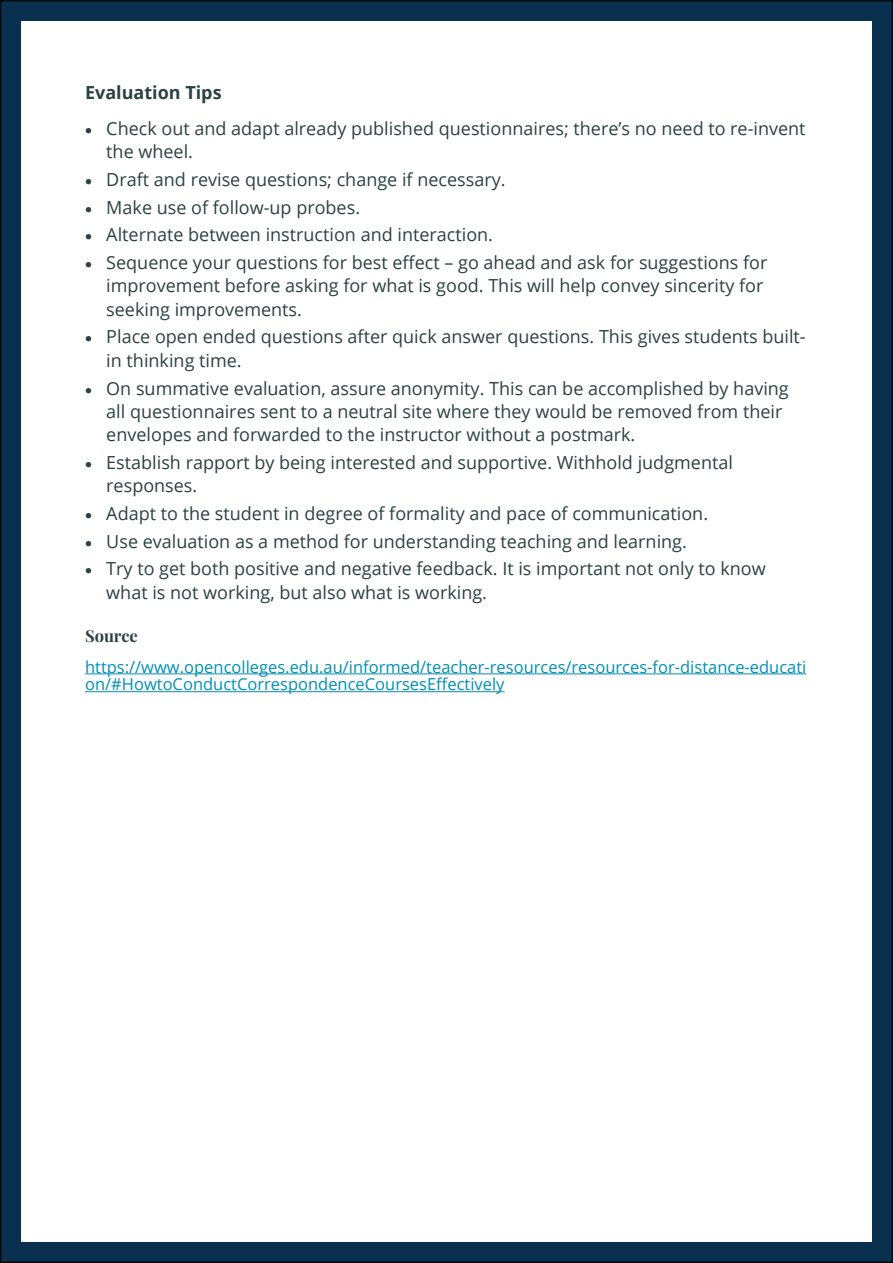
<style>
.page{position:relative;width:893px;height:1263px;background:#fff}
.page>*{position:absolute;margin:0;border:0;box-sizing:border-box;transform-origin:0 0}
.t1{font:18px/23.4px "Open Sans";color:#2b4144}
.t2{font:700 18px "Open Sans";color:#2b4144}
.t3{font:16.5px/17.9px "Open Sans";color:#008fb3}
.t4{font:700 16.5px "Playfair Display";color:#2b4144}
</style>
<div class="page">
<div style="left:1px;top:1px;width:891px;height:1261px;background:#0a3050"></div>
<svg style="left:892px;top:0;width:1px;height:1263px"></svg>
<div style="left:21px;top:21px;width:851px;height:1221px;background:#fff"></div>
<hr style="left:85px;top:673px;width:721px;height:1px;background:#008fb3">
<hr style="left:85px;top:691px;width:420px;height:1px;background:#008fb3">
<p class="t2" style="left:85px;top:80px;width:138px">Evaluation Tips</p>
<p class="t1" style="left:106px;top:116px;width:701px;text-indent:-21px">• Check out and adapt already published questionnaires; there’s no need to re-invent the wheel.</p>
<p class="t1" style="left:85px;top:167px;width:422px">• Draft and revise questions; change if necessary.</p>
<p class="t1" style="left:85px;top:195px;width:277px">• Make use of follow-up probes.</p>
<p class="t1" style="left:85px;top:223px;width:409px">• Alternate between instruction and interaction.</p>
<p class="t1" style="left:106px;top:250px;width:663px;text-indent:-21px">• Sequence your questions for best effect – go ahead and ask for suggestions for improvement before asking for what is good. This will help convey sincerity for seeking improvements.</p>
<p class="t1" style="left:106px;top:325px;width:701px;text-indent:-21px">• Place open ended questions after quick answer questions. This gives students built&shy;in thinking time.</p>
<p class="t1" style="left:106px;top:376px;width:684px;text-indent:-21px">• On summative evaluation, assure anonymity. This can be accomplished by having all questionnaires sent to a neutral site where they would be removed from their envelopes and forwarded to the instructor without a postmark.</p>
<p class="t1" style="left:106px;top:450px;width:628px;text-indent:-21px">• Establish rapport by being interested and supportive. Withhold judgmental responses.</p>
<p class="t1" style="left:85px;top:501px;width:625px">• Adapt to the student in degree of formality and pace of communication.</p>
<p class="t1" style="left:85px;top:529px;width:603px">• Use evaluation as a method for understanding teaching and learning.</p>
<p class="t1" style="left:106px;top:557px;width:661px;text-indent:-21px">• Try to get both positive and negative feedback. It is important not only to know what is not working, but also what is working.</p>
<p class="t4" style="left:85px;top:625px;width:54px">Source</p>
<p class="t3" style="left:85px;top:657px;width:723px">https://www.opencolleges.edu.au/informed/teacher-resources/resources-for-distance-educati on/#HowtoConductCorrespondenceCoursesEffectively</p>
</div>
